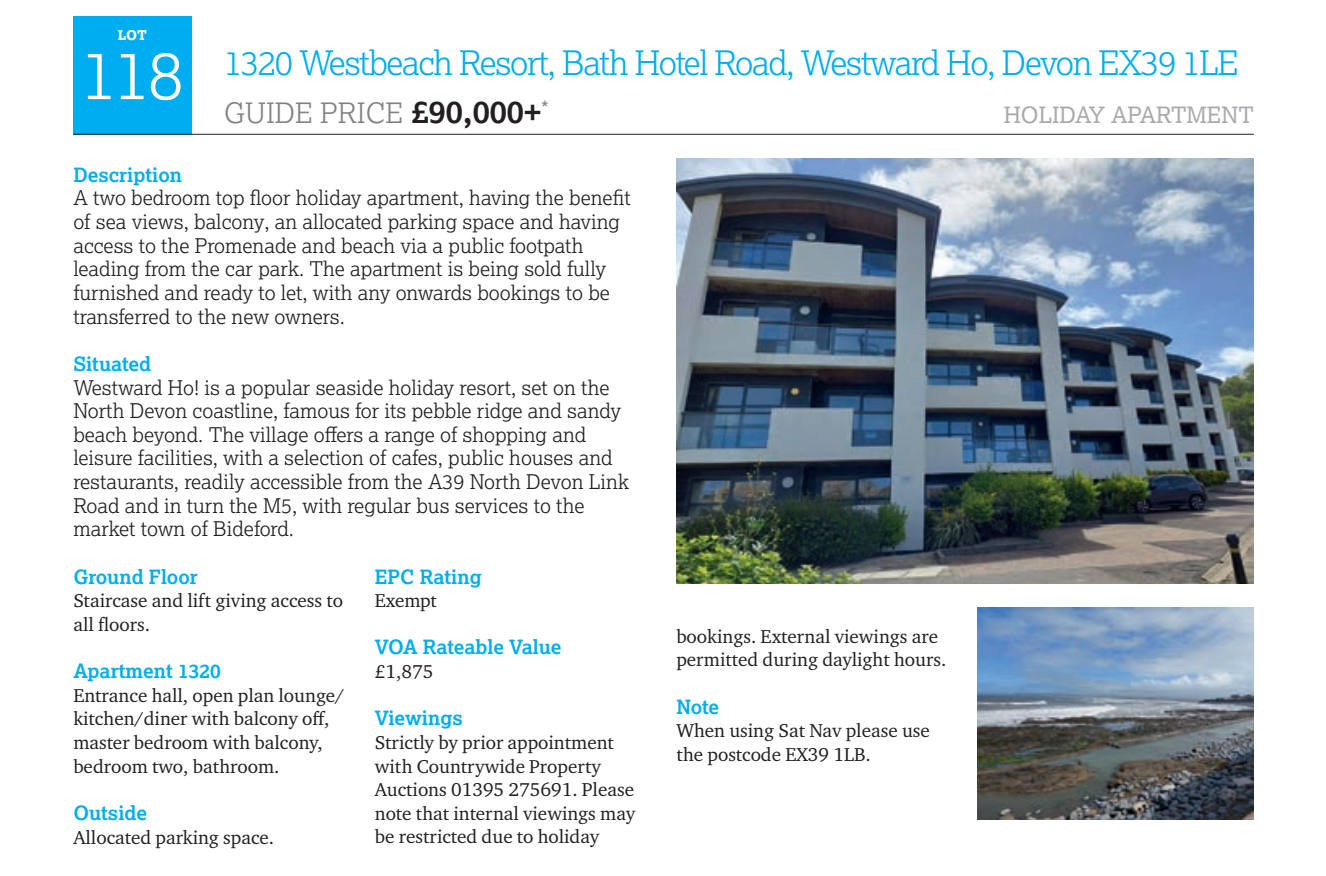
<style>
.page{position:relative;width:1326px;height:876px;background:#fff}
.page>*{position:absolute;margin:0;border:0;box-sizing:border-box;transform-origin:0 0}
.t1{font:300 67.5px "Lexia";color:#fff}
.t2{font:300 33.75px "Lexia";letter-spacing:-.04em;color:#00aeef}
.t3{font:300 28.12px "Lexia";color:#808285}
.t4{font:22.5px "Lexia";color:#a8a9ad}
.t5{font:300 20.25px/23.6px "Lexia";color:#231f20}
.t6{font:700 19.8px "Lexia";color:#00aeef}
.t7{font:19.12px/23.6px "Charter ITC Pro";color:#231f20}
.t8{font:800 13.5px "Lexia";color:#fff}
.s1{font-weight:700;font-size:31.5px;color:#231f20}
</style>
<div class="page">
<div style="left:73px;top:16px;width:118px;height:119px;background:#00aeef"></div>
<hr style="left:73px;top:134px;width:1180px;height:1px;background:#231f20">
<img style="left:977px;top:607px;width:276px;height:213px">
<img style="left:676px;top:158px;width:577px;height:425px">
<p class="t8" style="left:118px;top:26px;width:31px">LOT</p>
<h1 class="t1" style="left:81px;top:32px;width:105px">118</h1>
<h2 class="t2" style="left:224px;top:42px;width:1016px">1320 Westbeach Resort, Bath Hotel Road, Westward Ho, Devon EX39 1LE</h2>
<h3 class="t3" style="left:224px;top:95px;width:326px">GUIDE PRICE <span class="s1">£90,000+</span><sup>*</sup></h3>
<p class="t4" style="left:1003px;top:100px;width:251px">HOLIDAY APARTMENT</p>
<p class="t6" style="left:73px;top:162px;width:110px">Description</p>
<p class="t5" style="left:73px;top:186px;width:559px">A two bedroom top floor holiday apartment, having the benefit of sea views, balcony, an allocated parking space and having access to the Promenade and beach via a public footpath leading from the car park. The apartment is being sold fully furnished and ready to let, with any onwards bookings to be transferred to the new owners.</p>
<p class="t6" style="left:73px;top:351px;width:79px">Situated</p>
<p class="t5" style="left:73px;top:375px;width:557px">Westward Ho! is a popular seaside holiday resort, set on the North Devon coastline, famous for its pebble ridge and sandy beach beyond. The village offers a range of shopping and leisure facilities, with a selection of cafes, public houses and restaurants, readily accessible from the A39 North Devon Link Road and in turn the M5, with regular bus services to the market town of Bideford.</p>
<p class="t6" style="left:73px;top:564px;width:126px">Ground Floor</p>
<p class="t7" style="left:73px;top:588px;width:271px">Staircase and lift giving access to all floors.</p>
<p class="t6" style="left:73px;top:658px;width:149px">Apartment 1320</p>
<p class="t7" style="left:73px;top:683px;width:272px">Entrance hall, open plan lounge/ kitchen/diner with balcony off, master bedroom with balcony, bedroom two, bathroom.</p>
<p class="t6" style="left:73px;top:800px;width:75px">Outside</p>
<p class="t7" style="left:73px;top:825px;width:202px">Allocated parking space.</p>
<p class="t6" style="left:375px;top:564px;width:108px">EPC Rating</p>
<p class="t7" style="left:375px;top:588px;width:64px">Exempt</p>
<p class="t6" style="left:375px;top:635px;width:188px">VOA Rateable Value</p>
<p class="t7" style="left:375px;top:659px;width:60px">£1,875</p>
<p class="t6" style="left:375px;top:705px;width:89px">Viewings</p>
<p class="t7" style="left:375px;top:730px;width:262px">Strictly by prior appointment with Countrywide Property<br>Auctions 01395 275691. Please note that internal viewings may be restricted due to holiday</p>
<p class="t7" style="left:676px;top:624px;width:271px">bookings. External viewings are permitted during daylight hours.</p>
<p class="t6" style="left:676px;top:694px;width:44px">Note</p>
<p class="t7" style="left:676px;top:718px;width:255px">When using Sat Nav please use the postcode EX39 1LB.</p>
</div>
